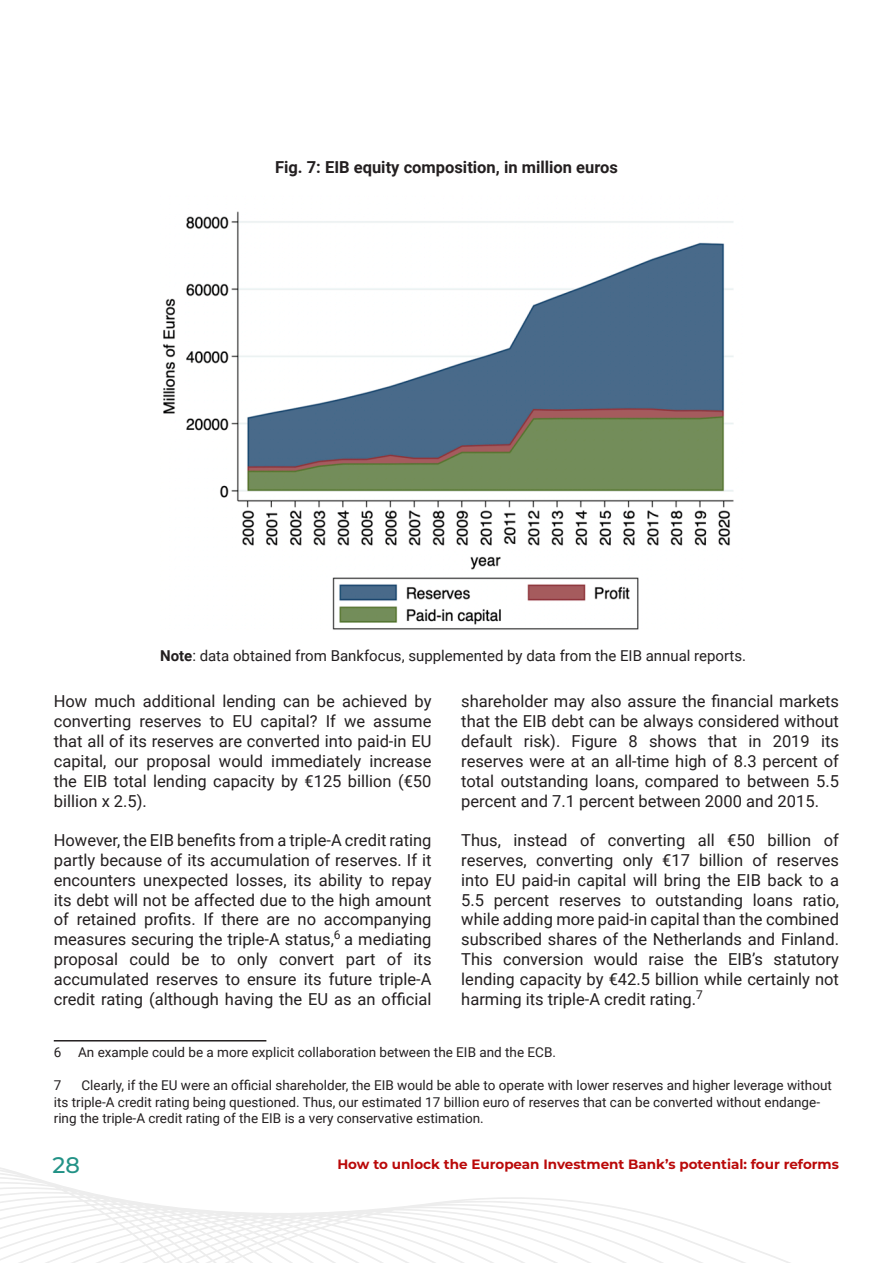
<style>
.page{position:relative;width:893px;height:1263px;background:#fff}
.page>*{position:absolute;margin:0;border:0;box-sizing:border-box;transform-origin:0 0}
.t1{font:500 22.5px "Montserrat";color:#229286}
.Body_Copy{font:16.5px/19.8px "Roboto";color:#231f20;text-align:justify}
.Body_Copy-2{font:700 16.5px "Roboto";color:#231f20}
.Footnotes{font:15px "Roboto";color:#231f20}
.Footnotes-2{font:13.5px/16.5px "Roboto";color:#231f20}
.t2{font:700 13.5px "Montserrat";color:#ba0909}
.s1{font-weight:700}
</style>
<div class="page">
<svg style="left:1px;top:1168px;width:787px;height:94px"></svg>
<img style="left:163px;top:211px;width:571px;height:419px">
<hr style="left:54px;top:1040px;width:212px;height:1px;background:#231f20">
<p class="Body_Copy-2" style="left:275px;top:155px;width:344px">Fig. 7: EIB equity composition, in million euros</p>
<p class="Footnotes" style="left:160px;top:645px;width:588px"><span class="s1">Note</span>: data obtained from Bankfocus, supplemented by data from the EIB annual reports.</p>
<p class="Body_Copy" style="left:461px;top:691px;width:379px">shareholder may also assure the financial markets that the EIB debt can be always considered without default risk). Figure 8 shows that in 2019 its reserves were at an all-time high of 8.3 percent of total outstanding loans, compared to between 5.5 percent and 7.1 percent between 2000 and 2015.</p>
<p class="Body_Copy" style="left:461px;top:830px;width:379px">Thus, instead of converting all €50 billion of reserves, converting only €17 billion of reserves into EU paid-in capital will bring the EIB back to a 5.5 percent reserves to outstanding loans ratio, while adding more paid-in capital than the combined subscribed shares of the Netherlands and Finland.<br>This conversion would raise the EIB’s statutory lending capacity by €42.5 billion while certainly not harming its triple-A credit rating.<sup>7</sup></p>
<p class="Footnotes-2" style="left:54px;top:1044px;width:504px">6 An example could be a more explicit collaboration between the EIB and the ECB.</p>
<p class="Footnotes-2" style="left:54px;top:1077px;width:9px">7</p>
<p class="Body_Copy" style="left:54px;top:691px;width:379px">How much additional lending can be achieved by converting reserves to EU capital? If we assume that all of its reserves are converted into paid-in EU capital, our proposal would immediately increase the EIB total lending capacity by €125 billion (€50 billion x 2.5).</p>
<p class="Body_Copy" style="left:54px;top:830px;width:379px">However, the EIB benefits from a triple-A credit rating partly because of its accumulation of reserves. If it encounters unexpected losses, its ability to repay its debt will not be affected due to the high amount of retained profits. If there are no accompanying measures securing the triple-A status,<sup>6</sup> a mediating proposal could be to only convert part of its accumulated reserves to ensure its future triple-A credit rating (although having the EU as an official</p>
<p class="Footnotes-2" style="left:54px;top:1077px;width:780px;text-indent:28px">Clearly, if the EU were an official shareholder, the EIB would be able to operate with lower reserves and higher leverage without its triple-A credit rating being questioned. Thus, our estimated 17 billion euro of reserves that can be converted without endange&shy;ring the triple-A credit rating of the EIB is a very conservative estimation.</p>
<h1 class="t1" style="left:53px;top:1149px;width:29px">28</h1>
<p class="t2" style="left:337px;top:1155px;width:503px">How to unlock the European Investment Bank’s potential: four reforms</p>
</div>
